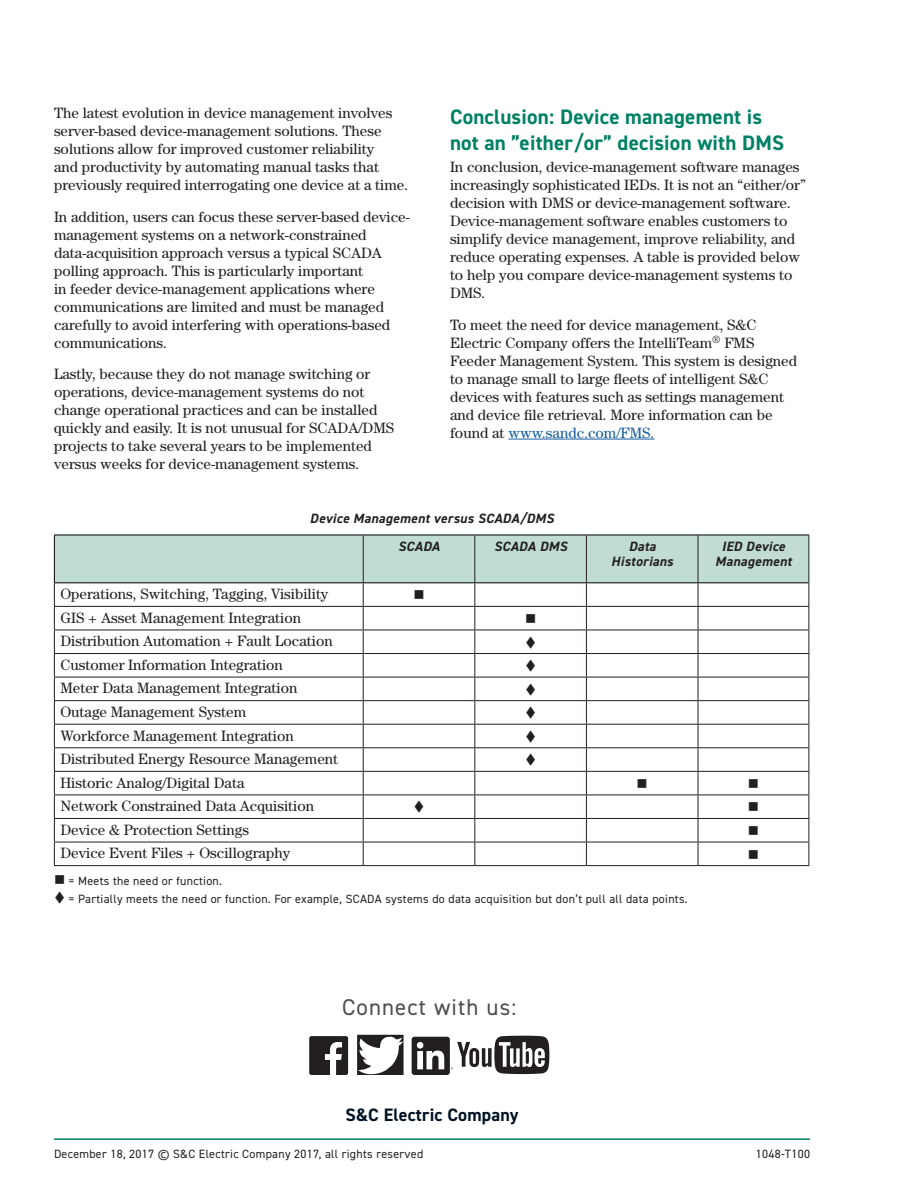
<style>
.page{position:relative;width:918px;height:1188px;background:#fff}
.page>*{position:absolute;margin:0;border:0;box-sizing:border-box;transform-origin:0 0}
.t1{font:22.8px "DIN2014";letter-spacing:.05em;color:#4b4c4d}
.Subhead{font:700 21px/25.2px "DIN2014";letter-spacing:.01em;color:#008164}
.Introduction_Between{font:700 18px "DIN2014";letter-spacing:.01em;color:#001223}
.Body_text{font:15px/18px "Century Std";color:#231f20}
.Body_text-2{font:15px "Wingdings";color:#231f20}
.Table_Title_Center{font:italic 700 13.5px/15px "DIN2014";letter-spacing:.025em;color:#231f20;text-align:center}
.t2{font:12px "DIN2014";letter-spacing:.025em;color:#231f20}
.s1{color:#175d9e}
</style>
<div class="page">
<hr style="left:508px;top:439px;width:146px;height:1px;background:#175d9e">
<hr style="left:54px;top:865px;width:309px;height:1px;background:#231f20">
<hr style="left:363px;top:865px;width:112px;height:1px;background:#231f20">
<hr style="left:475px;top:865px;width:111px;height:1px;background:#231f20">
<hr style="left:586px;top:865px;width:112px;height:1px;background:#231f20">
<hr style="left:698px;top:865px;width:111px;height:1px;background:#231f20">
<hr style="left:54px;top:1138px;width:756px;height:2px;background:#008164">
<svg style="left:412px;top:1036px;width:137px;height:39px"></svg>
<svg style="left:357px;top:1035px;width:47px;height:40px"></svg>
<svg style="left:309px;top:1036px;width:39px;height:39px"></svg>
<svg style="left:54px;top:535px;width:755px;height:330px"></svg>
<p class="Body_text" style="left:54px;top:104px;width:356px">The latest evolution in device management involves server-based device-management solutions. These solutions allow for improved customer reliability<br>and productivity by automating manual tasks that previously required interrogating one device at a time.</p>
<p class="Body_text" style="left:54px;top:207px;width:357px">In addition, users can focus these server-based device&shy;management systems on a network-constrained data-acquisition approach versus a typical SCADA polling approach. This is particularly important<br>in feeder device-management applications where communications are limited and must be managed carefully to avoid interfering with operations-based communications.</p>
<p class="Body_text" style="left:54px;top:365px;width:342px">Lastly, because they do not manage switching or operations, device-management systems do not change operational practices and can be installed quickly and easily. It is not unusual for SCADA/DMS projects to take several years to be implemented versus weeks for device-management systems.</p>
<p class="Subhead" style="left:450px;top:104px;width:336px">Conclusion: Device management is not an ”either/or” decision with DMS</p>
<p class="Body_text" style="left:450px;top:158px;width:357px">In conclusion, device-management software manages increasingly sophisticated IEDs. It is not an “either/or” decision with DMS or device-management software.<br>Device-management software enables customers to simplify device management, improve reliability, and reduce operating expenses. A table is provided below to help you compare device-management systems to DMS.</p>
<p class="Body_text" style="left:450px;top:315px;width:349px">To meet the need for device management, S&amp;C Electric Company offers the IntelliTeam<sup>®</sup> FMS Feeder Management System. This system is designed to manage small to large fleets of intelligent S&amp;C devices with features such as settings management and device file retrieval. More information can be found at <span class="s1">www.sandc.com/FMS.</span></p>
<p class="Table_Title_Center" style="left:310px;top:511px;width:246px">Device Management versus SCADA/DMS</p>
<p class="Table_Title_Center" style="left:398px;top:539px;width:43px">SCADA</p>
<p class="Table_Title_Center" style="left:494px;top:539px;width:75px">SCADA DMS</p>
<p class="Table_Title_Center" style="left:629px;top:539px;width:29px">Data</p>
<p class="Table_Title_Center" style="left:611px;top:554px;width:63px">Historians</p>
<p class="Table_Title_Center" style="left:715px;top:539px;width:78px">IED Device<br>Management</p>
<p class="Body_text" style="left:60px;top:585px;width:270px">Operations, Switching, Tagging, Visibility</p>
<p class="Body_text-2" style="left:413px;top:587px;width:13px">■</p>
<p class="Body_text" style="left:60px;top:608px;width:242px">GIS + Asset Management Integration</p>
<p class="Body_text-2" style="left:525px;top:610px;width:13px">■</p>
<p class="Body_text" style="left:60px;top:632px;width:274px">Distribution Automation + Fault Location</p>
<p class="Body_text" style="left:60px;top:655px;width:224px">Customer Information Integration</p>
<p class="Body_text" style="left:60px;top:679px;width:239px">Meter Data Management Integration</p>
<p class="Body_text" style="left:60px;top:703px;width:187px">Outage Management System</p>
<p class="Body_text" style="left:60px;top:726px;width:235px">Workforce Management Integration</p>
<p class="Body_text" style="left:60px;top:750px;width:279px">Distributed Energy Resource Management</p>
<p class="Body_text" style="left:60px;top:773px;width:186px">Historic Analog/Digital Data</p>
<p class="Body_text-2" style="left:637px;top:775px;width:13px">■</p>
<p class="Body_text-2" style="left:748px;top:775px;width:13px">■</p>
<p class="Body_text" style="left:60px;top:797px;width:255px">Network Constrained Data Acquisition</p>
<p class="Body_text-2" style="left:748px;top:799px;width:13px">■</p>
<p class="Body_text" style="left:60px;top:820px;width:190px">Device &amp; Protection Settings</p>
<p class="Body_text-2" style="left:748px;top:823px;width:13px">■</p>
<p class="Body_text" style="left:60px;top:844px;width:231px">Device Event Files + Oscillography</p>
<p class="Body_text-2" style="left:748px;top:846px;width:13px">■</p>
<p class="t2" style="left:54px;top:874px;width:170px">■ = Meets the need or function.</p>
<p class="t2" style="left:54px;top:892px;width:635px">▼ = Partially meets the need or function. For example, SCADA systems do data acquisition but don’t pull all data points.</p>
<p class="t1" style="left:342px;top:993px;width:176px">Connect with us:</p>
<p class="Introduction_Between" style="left:346px;top:1103px;width:174px">S&amp;C Electric Company</p>
<p class="t2" style="left:54px;top:1146px;width:371px">December 18, 2017 © S&amp;C Electric Company 2017, all rights reserved</p>
<p class="t2" style="left:756px;top:1146px;width:56px">1048-T100</p>
</div>
